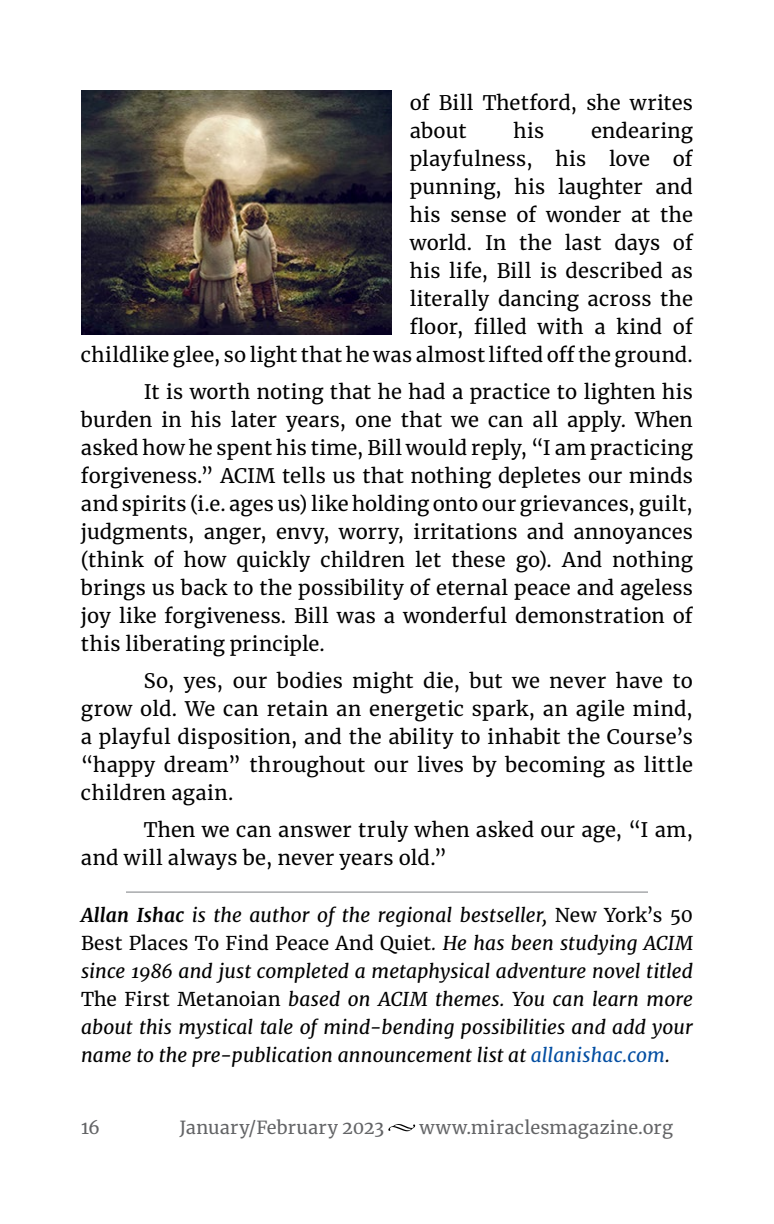
<style>
.page{position:relative;width:774px;height:1224px;background:#fff}
.page>*{position:absolute;margin:0;border:0;box-sizing:border-box;transform-origin:0 0}
.t1{font:20px/28px "Merriweather";letter-spacing:.015em;color:#000}
.t2{font:italic 19px/28px "Merriweather";letter-spacing:.005em;color:#000;text-align:justify}
.t3{font:18px "Merriweather";letter-spacing:.015em;color:#636466}
.s1{font-weight:700}
.s2{font-style:normal}
.s3{color:#034ea2}
</style>
<div class="page">
<svg style="left:388px;top:1124px;width:27px;height:7px"></svg>
<hr style="left:126px;top:891px;width:522px;height:2px;background:#a7a9ac">
<img style="left:81px;top:90px;width:311px;height:244px">
<p class="t1" style="left:410px;top:88px;width:285px">of Bill Thetford, she writes about</p>
<p class="t1" style="left:81px;top:116px;width:614px;text-align:right">endearing<br>playfulness, his love of<br>punning, his laughter and<br>his sense of wonder at the<br>world. In the last days of<br>his life, Bill is described as<br>literally dancing across the<br>floor, filled with a kind of<br>childlike glee, so light that he was almost lifted off the ground.</p>
<p class="t1" style="left:81px;top:377px;width:614px;text-align:justify;text-indent:63px">It is worth noting that he had a practice to lighten his burden in his later years, one that we can all apply. When asked how he spent his time, Bill would reply, “I am practicing forgiveness.” ACIM tells us that nothing depletes our minds and spirits (i.e. ages us) like holding onto our grievances, guilt, judgments, anger, envy, worry, irritations and annoyances (think of how quickly children let these go). And nothing brings us back to the possibility of eternal peace and ageless joy like forgiveness. Bill was a wonderful demonstration of this liberating principle.</p>
<p class="t1" style="left:81px;top:666px;width:613px;text-align:justify;text-indent:63px">So, yes, our bodies might die, but we never have to grow old. We can retain an energetic spark, an agile mind, a playful disposition, and the ability to inhabit the Course’s “happy dream” throughout our lives by becoming as little children again.</p>
<p class="t1" style="left:81px;top:815px;width:614px;text-indent:63px">Then we can answer truly when asked our age, “I am, and will always be, never years old.”</p>
<p class="t2" style="left:81px;top:900px;width:614px"><span class="s1">Allan Ishac</span> is the author of the regional bestseller, <span class="s2">New York’s 50<br>Best Places To Find Peace And Quiet</span>. He has been studying ACIM since 1986 and just completed a metaphysical adventure novel titled <span class="s2">The First Metanoian</span> based on ACIM themes. You can learn more about this mystical tale of mind-bending possibilities and add your name to the pre-publication announcement list at <span class="s3">allanishac.com</span>.</p>
<p class="t1" style="left:513px;top:116px;width:32px">his</p>
<p class="t3" style="left:81px;top:1115px;width:21px">16</p>
<p class="t3" style="left:179px;top:1115px;width:206px">January/February 2023</p>
<p class="t3" style="left:419px;top:1115px;width:255px">www.miraclesmagazine.org</p>
</div>
